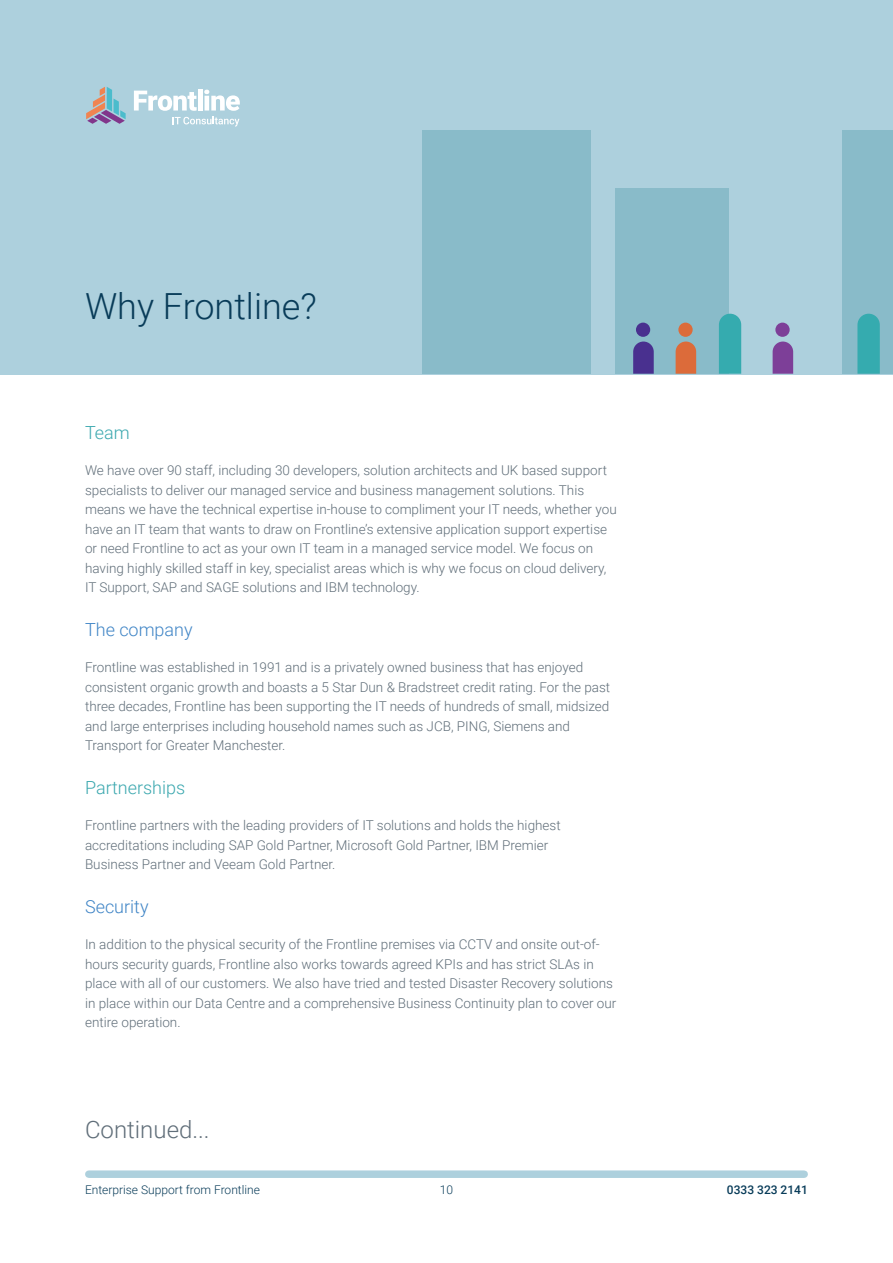
<style>
.page{position:relative;width:893px;height:1263px;background:#fff}
.page>*{position:absolute;margin:0;border:0;box-sizing:border-box;transform-origin:0 0}
.t1{font:300 36px "Roboto";color:#093c59}
.t2{font:300 24px "Roboto";color:#606e79}
.t3{font:300 18px "Roboto";color:#4085c6}
.t4{font:300 18px "Roboto";color:#3ca8af}
.t5{font:300 13.5px/19.5px "Roboto";color:#606e79}
.t6{font:300 12px "Roboto";color:#093c59}
.t7{font:500 12px "Roboto";color:#093c59}
</style>
<div class="page">
<div style="left:0;top:0;width:893px;height:374px;background:#add0dd"></div>
<div style="left:615px;top:188px;width:113px;height:186px;background:#89bbc9"></div>
<div style="left:422px;top:131px;width:168px;height:243px;background:#89bbc9"></div>
<div style="left:842px;top:130px;width:51px;height:244px;background:#89bbc9"></div>
<div style="left:678px;top:323px;width:15px;height:14px;background:#dc6b3a;border-radius:50%"></div>
<svg style="left:676px;top:342px;width:20px;height:32px"></svg>
<div style="left:636px;top:323px;width:14px;height:14px;background:#49308f;border-radius:50%"></div>
<svg style="left:633px;top:342px;width:21px;height:32px"></svg>
<div style="left:775px;top:323px;width:15px;height:14px;background:#7d3f98;border-radius:50%"></div>
<svg style="left:773px;top:342px;width:20px;height:32px"></svg>
<svg style="left:719px;top:314px;width:22px;height:60px"></svg>
<svg style="left:857px;top:314px;width:23px;height:60px"></svg>
<div style="left:89px;top:1170px;width:715px;height:8px;background:#add0dd"></div>
<svg style="left:134px;top:91px;width:63px;height:20px"></svg>
<div style="left:198px;top:89px;width:5px;height:22px;background:#fff"></div>
<svg style="left:204px;top:90px;width:36px;height:21px"></svg>
<svg style="left:173px;top:117px;width:66px;height:10px"></svg>
<svg style="left:86px;top:87px;width:40px;height:37px"></svg>
<h1 class="t1" style="left:85px;top:281px;width:233px">Why Frontline?</h1>
<h3 class="t4" style="left:85px;top:420px;width:46px">Team</h3>
<p class="t5" style="left:85px;top:460px;width:533px">We have over 90 staff, including 30 developers, solution architects and UK based support specialists to deliver our managed service and business management solutions. This means we have the technical expertise in-house to compliment your IT needs, whether you have an IT team that wants to draw on Frontline’s extensive application support expertise or need Frontline to act as your own IT team in a managed service model. We focus on having highly skilled staff in key, specialist areas which is why we focus on cloud delivery, IT Support, SAP and SAGE solutions and IBM technology.</p>
<h3 class="t3" style="left:85px;top:617px;width:109px">The company</h3>
<p class="t5" style="left:85px;top:657px;width:527px">Frontline was established in 1991 and is a privately owned business that has enjoyed consistent organic growth and boasts a 5 Star Dun &amp; Bradstreet credit rating. For the past three decades, Frontline has been supporting the IT needs of hundreds of small, midsized and large enterprises including household names such as JCB, PING, Siemens and Transport for Greater Manchester.</p>
<h3 class="t4" style="left:85px;top:775px;width:102px">Partnerships</h3>
<p class="t5" style="left:85px;top:815px;width:477px">Frontline partners with the leading providers of IT solutions and holds the highest accreditations including SAP Gold Partner, Microsoft Gold Partner, IBM Premier<br>Business Partner and Veeam Gold Partner.</p>
<h3 class="t3" style="left:85px;top:894px;width:65px">Security</h3>
<p class="t5" style="left:85px;top:934px;width:533px">In addition to the physical security of the Frontline premises via CCTV and onsite out-of&shy;hours security guards, Frontline also works towards agreed KPIs and has strict SLAs in place with all of our customers. We also have tried and tested Disaster Recovery solutions in place within our Data Centre and a comprehensive Business Continuity plan to cover our entire operation.</p>
<h2 class="t2" style="left:85px;top:1112px;width:126px">Continued...</h2>
<p class="t6" style="left:85px;top:1181px;width:176px">Enterprise Support from Frontline</p>
<p class="t6" style="left:440px;top:1181px;width:15px">10</p>
<p class="t7" style="left:727px;top:1181px;width:82px">0333 323 2141</p>
</div>
